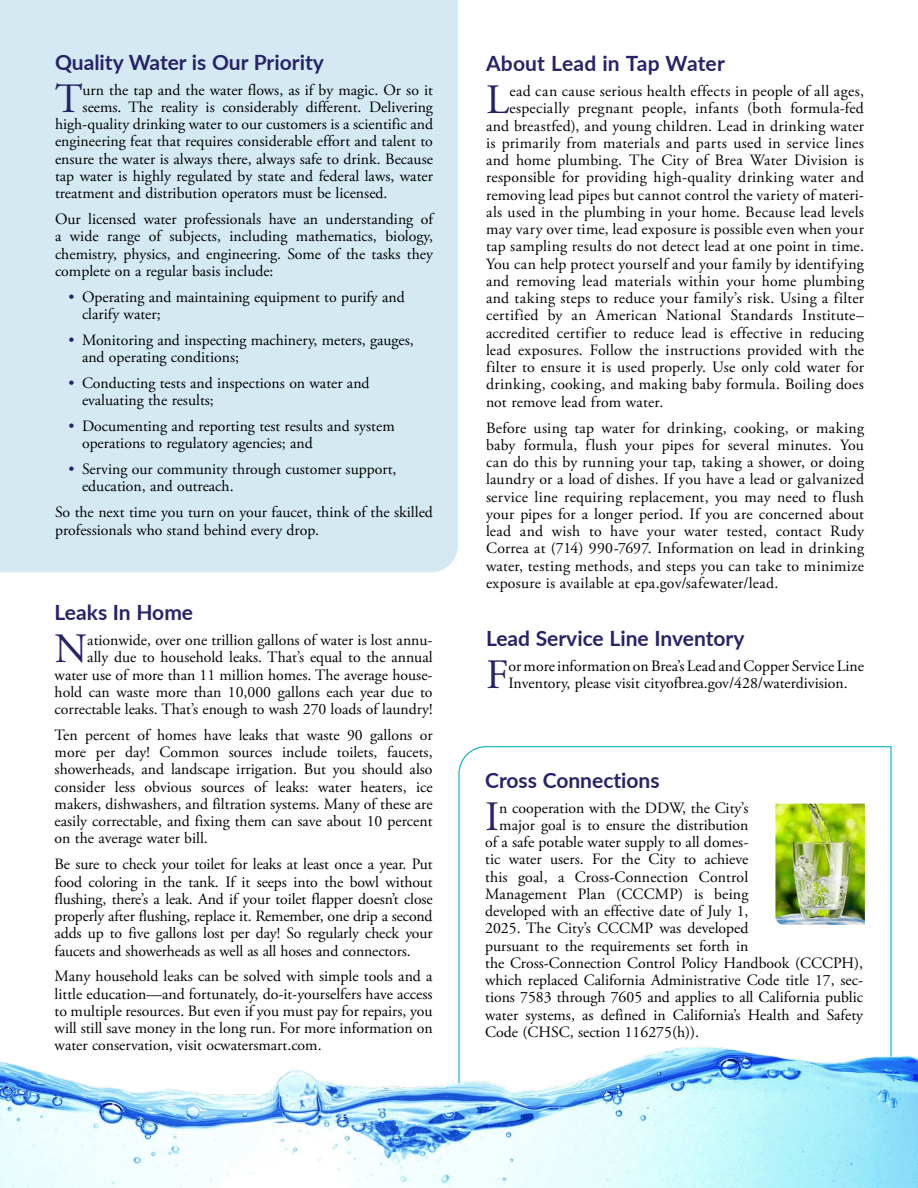
<style>
.page{position:relative;width:918px;height:1188px;background:#fff}
.page>*{position:absolute;margin:0;border:0;box-sizing:border-box;transform-origin:0 0}
.First_Paragraph_24{font:41.7px "Adobe Garamond Pro";color:#27236a}
.First_Paragraph_25{font:41.7px "Adobe Garamond Pro";color:#27236a}
.Article_Head_25_Blue{font:700 21px "Lato";color:#27236a}
.Article_Head_24_Blue{font:700 21px "Lato";letter-spacing:.01em;color:#27236a}
.Paragraphs_24{font:15.75px/17.2px "Adobe Garamond Pro";color:#000}
.First_Paragraph_24-2{font:15.75px/17.2px "Adobe Garamond Pro";color:#000;text-align:right}
.First_Paragraph_24-3{font:15.75px "Adobe Garamond Pro";letter-spacing:.02em;color:#000}
.First_Paragraph_25-2{font:15.75px/17.2px "Adobe Garamond Pro";color:#000}
.s1{color:#27236a}
</style>
<div class="page">
<div style="left:0;top:0;width:458px;height:572px;background:#d4e9f2"></div>
<svg style="left:458px;top:746px;width:434px;height:252px"></svg>
<img style="left:0;top:998px;width:918px;height:190px">
<p class="Article_Head_25_Blue" style="left:55px;top:47px;width:270px">Quality Water is Our Priority</p>
<p class="First_Paragraph_24" style="left:55px;top:74px;width:29px">T</p>
<p class="First_Paragraph_24-2" style="left:83px;top:82px;width:352px">urn the tap and the water flows, as if by magic. Or so it</p>
<p class="First_Paragraph_24-2" style="left:83px;top:99px;width:352px">seems. The reality is considerably different. Delivering</p>
<p class="First_Paragraph_24-2" style="left:55px;top:116px;width:380px">high-quality drinking water to our customers is a scientific and</p>
<p class="First_Paragraph_24-2" style="left:55px;top:133px;width:379px">engineering feat that requires considerable effort and talent to</p>
<p class="First_Paragraph_24-2" style="left:55px;top:151px;width:379px">ensure the water is always there, always safe to drink. Because</p>
<p class="First_Paragraph_24-2" style="left:55px;top:168px;width:379px">tap water is highly regulated by state and federal laws, water</p>
<p class="First_Paragraph_24-2" style="left:55px;top:185px;width:334px">treatment and distribution operators must be licensed.</p>
<p class="Paragraphs_24" style="left:55px;top:211px;width:380px;text-align:justify">Our licensed water professionals have an understanding of a wide range of subjects, including mathematics, biology, chemistry, physics, and engineering. Some of the tasks they complete on a regular basis include:</p>
<p class="Paragraphs_24" style="left:82px;top:289px;width:324px;text-indent:-14px"><span class="s1">•</span> Operating and maintaining equipment to purify and clarify water;</p>
<p class="Paragraphs_24" style="left:82px;top:332px;width:333px;text-indent:-14px"><span class="s1">•</span> Monitoring and inspecting machinery, meters, gauges, and operating conditions;</p>
<p class="Paragraphs_24" style="left:82px;top:375px;width:289px;text-indent:-14px"><span class="s1">•</span> Conducting tests and inspections on water and evaluating the results;</p>
<p class="Paragraphs_24" style="left:82px;top:418px;width:314px;text-indent:-14px"><span class="s1">•</span> Documenting and reporting test results and system operations to regulatory agencies; and</p>
<p class="Paragraphs_24" style="left:82px;top:461px;width:316px;text-indent:-14px"><span class="s1">•</span> Serving our community through customer support, education, and outreach.</p>
<p class="Paragraphs_24" style="left:55px;top:504px;width:379px">So the next time you turn on your faucet, think of the skilled professionals who stand behind every drop.</p>
<p class="Article_Head_25_Blue" style="left:55px;top:597px;width:140px">Leaks In Home</p>
<p class="First_Paragraph_24" style="left:55px;top:624px;width:34px">N</p>
<p class="First_Paragraph_24-2" style="left:55px;top:632px;width:380px">ationwide, over one trillion gallons of water is lost annu-<br>ally due to household leaks. That’s equal to the annual water use of more than 11 million homes. The average house&shy;hold can waste more than 10,000 gallons each year due to correctable leaks. That’s enough to wash 270 loads of laundry!</p>
<p class="Paragraphs_24" style="left:55px;top:727px;width:380px;text-align:justify">Ten percent of homes have leaks that waste 90 gallons or more per day! Common sources include toilets, faucets, showerheads, and landscape irrigation. But you should also consider less obvious sources of leaks: water heaters, ice makers, dishwashers, and filtration systems. Many of these are easily correctable, and fixing them can save about 10 percent on the average water bill.</p>
<p class="Paragraphs_24" style="left:55px;top:856px;width:380px;text-align:justify">Be sure to check your toilet for leaks at least once a year. Put food coloring in the tank. If it seeps into the bowl without flushing, there’s a leak. And if your toilet flapper doesn’t close properly after flushing, replace it. Remember, one drip a second adds up to five gallons lost per day! So regularly check your faucets and showerheads as well as all hoses and connectors.</p>
<p class="Paragraphs_24" style="left:55px;top:968px;width:380px;text-align:justify">Many household leaks can be solved with simple tools and a little education—and fortunately, do-it-yourselfers have access to multiple resources. But even if you must pay for repairs, you will still save money in the long run. For more information on water conservation, visit ocwatersmart.com.</p>
<p class="Article_Head_24_Blue" style="left:486px;top:48px;width:240px">About Lead in Tap Water</p>
<p class="First_Paragraph_24" style="left:486px;top:75px;width:25px">L</p>
<p class="First_Paragraph_24-3" style="left:510px;top:82px;width:356px">ead can cause serious health effects in people of all ages,</p>
<p class="First_Paragraph_24-2" style="left:510px;top:100px;width:356px">especially pregnant people, infants (both formula-fed</p>
<p class="First_Paragraph_24-3" style="left:486px;top:116px;width:380px">and breastfed), and young children. Lead in drinking water</p>
<p class="First_Paragraph_24-3" style="left:486px;top:133px;width:379px">is primarily from materials and parts used in service lines</p>
<p class="First_Paragraph_24-2" style="left:486px;top:152px;width:380px">and home plumbing. The City of Brea Water Division is</p>
<p class="First_Paragraph_24-2" style="left:486px;top:169px;width:380px">responsible for providing high-quality drinking water and</p>
<p class="First_Paragraph_24-2" style="left:486px;top:187px;width:380px">removing lead pipes but cannot control the variety of materi-</p>
<p class="First_Paragraph_24-2" style="left:486px;top:204px;width:380px">als used in the plumbing in your home. Because lead levels</p>
<p class="First_Paragraph_24-2" style="left:486px;top:221px;width:380px">may vary over time, lead exposure is possible even when your</p>
<p class="First_Paragraph_24-2" style="left:486px;top:238px;width:379px">tap sampling results do not detect lead at one point in time.</p>
<p class="First_Paragraph_24-2" style="left:486px;top:256px;width:379px">You can help protect yourself and your family by identifying</p>
<p class="First_Paragraph_24-2" style="left:486px;top:273px;width:380px">and removing lead materials within your home plumbing</p>
<p class="First_Paragraph_24-2" style="left:486px;top:290px;width:379px">and taking steps to reduce your family’s risk. Using a filter</p>
<p class="First_Paragraph_24-3" style="left:486px;top:306px;width:380px">certified by an American National Standards Institute–</p>
<p class="First_Paragraph_24-2" style="left:486px;top:325px;width:379px">accredited certifier to reduce lead is effective in reducing</p>
<p class="First_Paragraph_24-2" style="left:486px;top:342px;width:380px">lead exposures. Follow the instructions provided with the</p>
<p class="First_Paragraph_24-2" style="left:486px;top:359px;width:380px">filter to ensure it is used properly. Use only cold water for</p>
<p class="First_Paragraph_24-3" style="left:486px;top:375px;width:379px">drinking, cooking, and making baby formula. Boiling does</p>
<p class="First_Paragraph_24-2" style="left:486px;top:394px;width:179px">not remove lead from water.</p>
<p class="Paragraphs_24" style="left:486px;top:419px;width:380px;text-align:justify">Before using tap water for drinking, cooking, or making baby formula, flush your pipes for several minutes. You can do this by running your tap, taking a shower, or doing laundry or a load of dishes. If you have a lead or galvanized service line requiring replacement, you may need to flush your pipes for a longer period. If you are concerned about lead and wish to have your water tested, contact Rudy Correa at (714) 990-7697. Information on lead in drinking water, testing methods, and steps you can take to minimize exposure is available at epa.gov/safewater/lead.</p>
<p class="Article_Head_25_Blue" style="left:486px;top:623px;width:260px">Lead Service Line Inventory</p>
<p class="First_Paragraph_25" style="left:486px;top:650px;width:24px">F</p>
<p class="First_Paragraph_25-2" style="left:508px;top:657px;width:357px">or more information on Brea’s Lead and Copper Service Line<br>Inventory, please visit cityofbrea.gov/428/waterdivision.</p>
<p class="Article_Head_25_Blue" style="left:485px;top:765px;width:176px">Cross Connections</p>
<p class="First_Paragraph_24" style="left:485px;top:792px;width:16px">I</p>
<p class="First_Paragraph_24-2" style="left:499px;top:800px;width:251px">n cooperation with the DDW, the City’s</p>
<p class="First_Paragraph_24-2" style="left:499px;top:817px;width:251px">major goal is to ensure the distribution</p>
<p class="First_Paragraph_24-2" style="left:485px;top:834px;width:265px">of a safe potable water supply to all domes-</p>
<p class="First_Paragraph_24-2" style="left:485px;top:851px;width:265px">tic water users. For the City to achieve</p>
<p class="First_Paragraph_24-2" style="left:485px;top:869px;width:265px">this goal, a Cross-Connection Control</p>
<p class="First_Paragraph_24-2" style="left:485px;top:886px;width:265px">Management Plan (CCCMP) is being</p>
<p class="First_Paragraph_24-2" style="left:485px;top:903px;width:265px">developed with an effective date of July 1,</p>
<p class="First_Paragraph_24-2" style="left:485px;top:920px;width:265px">2025. The City’s CCCMP was developed</p>
<p class="First_Paragraph_24-2" style="left:485px;top:938px;width:265px">pursuant to the requirements set forth in</p>
<p class="First_Paragraph_24-2" style="left:485px;top:955px;width:380px">the Cross-Connection Control Policy Handbook (CCCPH),</p>
<p class="First_Paragraph_24-2" style="left:485px;top:972px;width:379px">which replaced California Administrative Code title 17, sec-</p>
<p class="First_Paragraph_24-2" style="left:485px;top:989px;width:380px">tions 7583 through 7605 and applies to all California public</p>
<p class="First_Paragraph_24-2" style="left:485px;top:1007px;width:379px">water systems, as defined in California’s Health and Safety</p>
<p class="First_Paragraph_24-2" style="left:485px;top:1024px;width:216px">Code (CHSC, section 116275(h)).</p>
</div>
